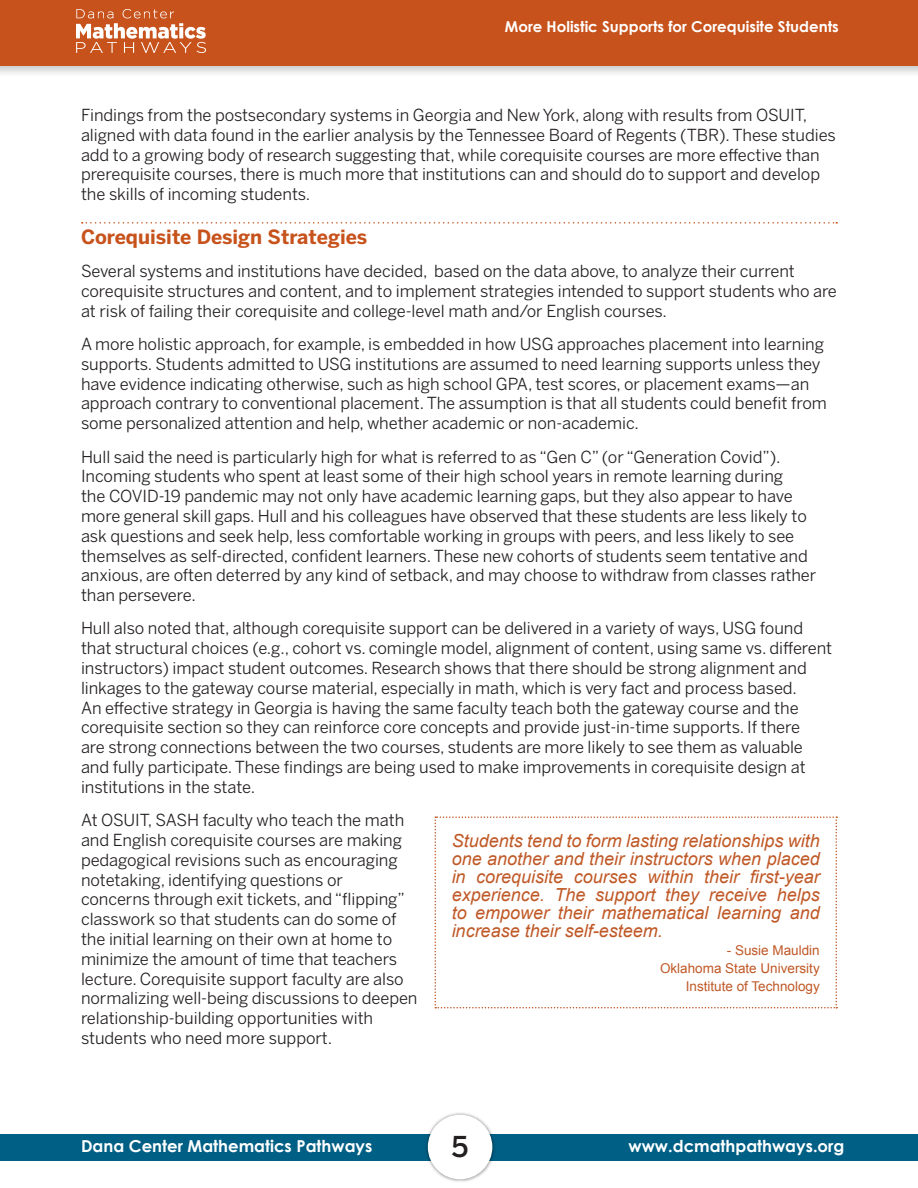
<style>
.page{position:relative;width:918px;height:1188px;background:#fff}
.page>*{position:absolute;margin:0;border:0;box-sizing:border-box;transform-origin:0 0}
.t1{font:500 28.5px "Benton Sans";color:#231f20}
.t2{font:700 19.5px "Benton Sans";color:#c7521b}
.Pullout_Text_Italic{font:italic 18px/18px "Arial";color:#c05927;text-align:justify}
.Paragraph_Benton_Boo{font:16.5px/19.8px "Benton Sans";letter-spacing:-.005em;color:#231f20}
.t3{font:700 16.5px "Century Gothic";color:#fff}
.t4{font:700 15px "Century Gothic";color:#fff}
.Pullout_Text_Italic-2{font:13.5px/18px "Arial";color:#c05927;text-align:right}
</style>
<div class="page">
<div style="left:0;top:0;width:918px;height:79px;background:#231f20;opacity:.25"></div>
<div style="left:0;top:0;width:918px;height:66px;background:#c7521b"></div>
<img style="left:77px;top:10px;width:128px;height:42px">
<div style="left:0;top:1134px;width:918px;height:26px;background:#005f85"></div>
<img style="left:423px;top:1112px;width:74px;height:70px">
<div style="left:428px;top:1115px;width:64px;height:64px;background:#fff;border-radius:50%"></div>
<svg style="left:82px;top:222px;width:755px;height:2px"></svg>
<svg style="left:435px;top:816px;width:402px;height:192px"></svg>
<p class="t4" style="left:505px;top:17px;width:335px">More Holistic Supports for Corequisite Students</p>
<p class="Paragraph_Benton_Boo" style="left:81px;top:105px;width:756px">Findings from the postsecondary systems in Georgia and New York, along with results from OSUIT, aligned with data found in the earlier analysis by the Tennessee Board of Regents (TBR). These studies add to a growing body of research suggesting that, while corequisite courses are more effective than prerequisite courses, there is much more that institutions can and should do to support and develop the skills of incoming students.</p>
<p class="t2" style="left:81px;top:224px;width:288px">Corequisite Design Strategies</p>
<p class="Paragraph_Benton_Boo" style="left:81px;top:261px;width:758px">Several systems and institutions have decided, based on the data above, to analyze their current corequisite structures and content, and to implement strategies intended to support students who are at risk of failing their corequisite and college-level math and/or English courses.</p>
<p class="Paragraph_Benton_Boo" style="left:81px;top:334px;width:747px">A more holistic approach, for example, is embedded in how USG approaches placement into learning supports. Students admitted to USG institutions are assumed to need learning supports unless they have evidence indicating otherwise, such as high school GPA, test scores, or placement exams—an approach contrary to conventional placement. The assumption is that all students could benefit from some personalized attention and help, whether academic or non-academic.</p>
<p class="Paragraph_Benton_Boo" style="left:81px;top:447px;width:737px">Hull said the need is particularly high for what is referred to as “Gen C” (or “Generation Covid”).<br>Incoming students who spent at least some of their high school years in remote learning during<br>the COVID-19 pandemic may not only have academic learning gaps, but they also appear to have more general skill gaps. Hull and his colleagues have observed that these students are less likely to ask questions and seek help, less comfortable working in groups with peers, and less likely to see themselves as self-directed, confident learners. These new cohorts of students seem tentative and anxious, are often deterred by any kind of setback, and may choose to withdraw from classes rather than persevere.</p>
<p class="Paragraph_Benton_Boo" style="left:81px;top:619px;width:753px">Hull also noted that, although corequisite support can be delivered in a variety of ways, USG found that structural choices (e.g., cohort vs. comingle model, alignment of content, using same vs. different instructors) impact student outcomes. Research shows that there should be strong alignment and linkages to the gateway course material, especially in math, which is very fact and process based.<br>An effective strategy in Georgia is having the same faculty teach both the gateway course and the corequisite section so they can reinforce core concepts and provide just-in-time supports. If there<br>are strong connections between the two courses, students are more likely to see them as valuable and fully participate. These findings are being used to make improvements in corequisite design at institutions in the state.</p>
<p class="Paragraph_Benton_Boo" style="left:81px;top:810px;width:338px">At OSUIT, SASH faculty who teach the math and English corequisite courses are making pedagogical revisions such as encouraging notetaking, identifying questions or<br>concerns through exit tickets, and “flipping” classwork so that students can do some of the initial learning on their own at home to minimize the amount of time that teachers lecture. Corequisite support faculty are also normalizing well-being discussions to deepen relationship-building opportunities with students who need more support.</p>
<p class="Pullout_Text_Italic" style="left:452px;top:832px;width:370px">Students tend to form lasting relationships with one another and their instructors when placed in corequisite courses within their first-year experience. The support they receive helps to empower their mathematical learning and increase their self-esteem.</p>
<p class="Pullout_Text_Italic-2" style="left:727px;top:941px;width:95px">- Susie Mauldin</p>
<p class="Pullout_Text_Italic-2" style="left:660px;top:959px;width:161px">Oklahoma State University<br>Institute of Technology</p>
<p class="t3" style="left:81px;top:1136px;width:293px">Dana Center Mathematics Pathways</p>
<h1 class="t1" style="left:452px;top:1130px;width:19px">5</h1>
<p class="t3" style="left:629px;top:1136px;width:217px">www.dcmathpathways.org</p>
</div>
